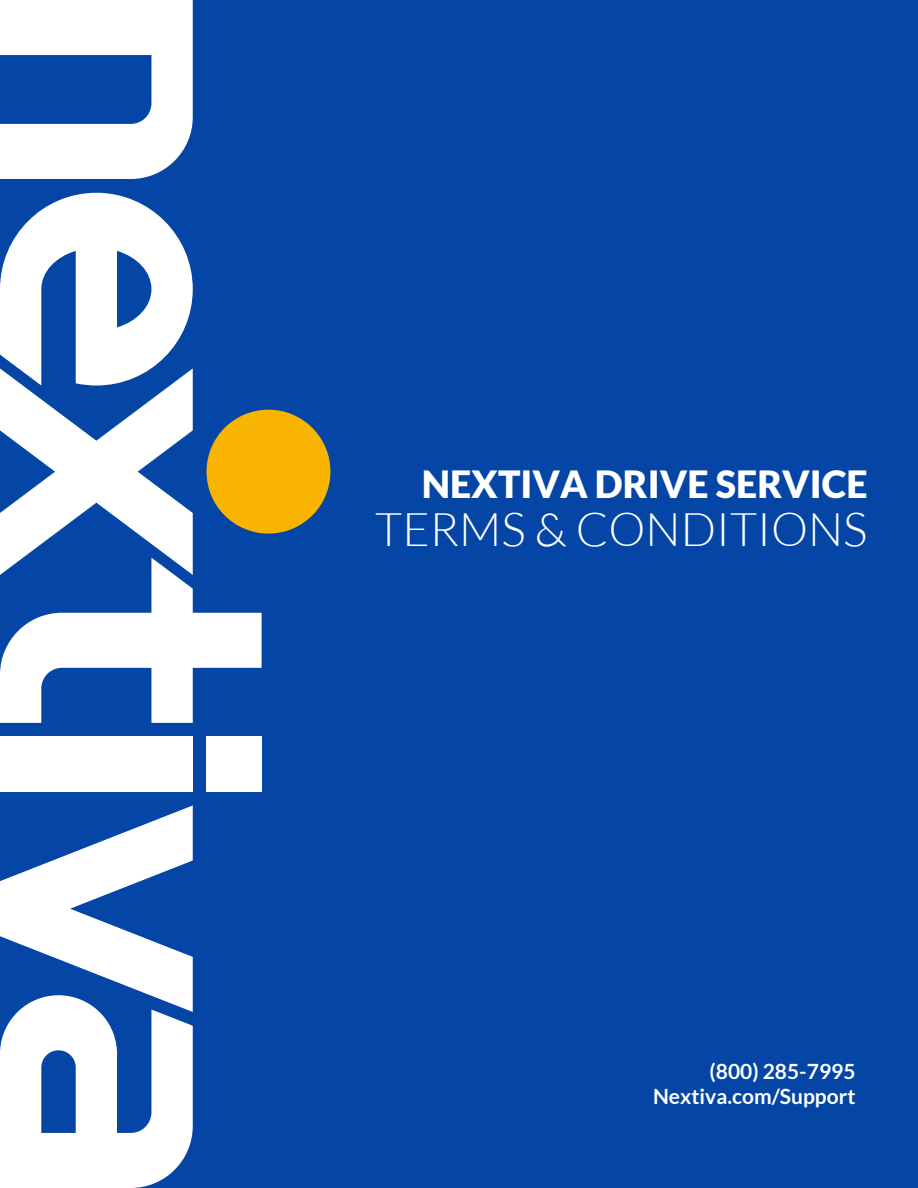
<style>
.page{position:relative;width:918px;height:1188px;background:#0445a5}
.page>*{position:absolute;margin:0;border:0;box-sizing:border-box;transform-origin:0 0}
.t1{font:300 46.5px "Lato";color:#fff}
.t2{font:900 37.5px "Lato";color:#fff}
.t3{font:700 21px/25.2px "Lato";color:#fff;text-align:right}
</style>
<div class="page">
<div style="left:207px;top:410px;width:123px;height:124px;background:#f8b400;border-radius:50%"></div>
<svg style="left:0;top:0;width:193px;height:179px"></svg>
<div style="left:0;top:737px;width:193px;height:55px;background:#fff"></div>
<div style="left:207px;top:737px;width:55px;height:55px;background:#fff"></div>
<svg style="left:0;top:193px;width:262px;height:530px"></svg>
<svg style="left:0;top:805px;width:193px;height:383px"></svg>
<h2 class="t2" style="left:422px;top:463px;width:447px">NEXTIVA DRIVE SERVICE</h2>
<h1 class="t1" style="left:375px;top:505px;width:494px">TERMS &amp; CONDITIONS</h1>
<p class="t3" style="left:653px;top:1058px;width:204px">(800) 285-7995<br>Nextiva.com/Support</p>
</div>
